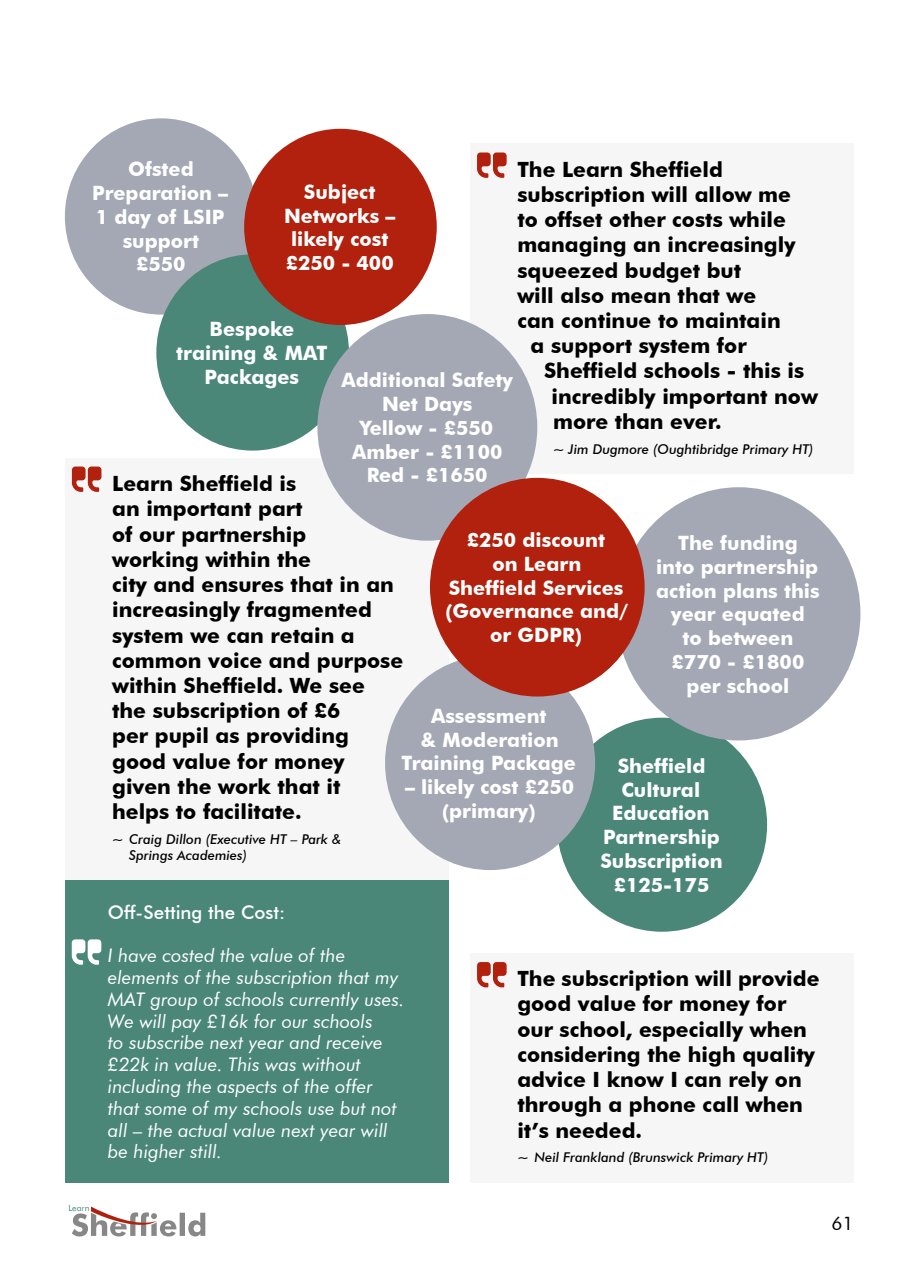
<style>
.page{position:relative;width:919px;height:1276px;background:#fff}
.page>*{position:absolute;margin:0;border:0;box-sizing:border-box;transform-origin:0 0}
.t1{font:700 21px/25.2px "Futura BT";color:#000}
.t2{font:700 19.8px/23.7px "Futura BT";color:#fff;text-align:center}
.t3{font:italic 18.75px/21.8px "Futura BT";color:#fff}
.t4{font:500 18.75px "Futura BT";color:#fff}
.t5{font:18.75px "Futura BT";color:#000}
.t6{font:italic 500 13.5px/16.2px "Futura BT";color:#000}
.t7{font:8.7px "Futura BT";color:#4a8779}
</style>
<div class="page">
<svg style="left:72px;top:1206px;width:133px;height:30px"></svg>
<div style="left:65px;top:880px;width:384px;height:302px;background:#4a8779"></div>
<div style="left:470px;top:144px;width:383px;height:307px;background:#f6f6f7"></div>
<div style="left:470px;top:426px;width:383px;height:48px;background:#f6f6f7"></div>
<svg style="left:477px;top:152px;width:29px;height:26px"></svg>
<div style="left:65px;top:118px;width:192px;height:196px;background:#a3a8b4;border-radius:50%"></div>
<div style="left:557px;top:717px;width:210px;height:214px;background:#4a8779;border-radius:50%"></div>
<div style="left:617px;top:487px;width:243px;height:253px;background:#a3a8b4;border-radius:50%"></div>
<div style="left:156px;top:254px;width:193px;height:196px;background:#4a8779;border-radius:50%"></div>
<div style="left:244px;top:129px;width:192px;height:196px;background:#b1210d;border-radius:50%"></div>
<div style="left:65px;top:458px;width:384px;height:383px;background:#f6f6f7"></div>
<div style="left:65px;top:816px;width:384px;height:64px;background:#f6f6f7"></div>
<svg style="left:72px;top:466px;width:29px;height:26px"></svg>
<div style="left:470px;top:953px;width:383px;height:206px;background:#f6f6f7"></div>
<div style="left:470px;top:1135px;width:383px;height:47px;background:#f6f6f7"></div>
<svg style="left:477px;top:962px;width:29px;height:25px"></svg>
<div style="left:385px;top:655px;width:210px;height:215px;background:#a3a8b4;border-radius:50%"></div>
<div style="left:317px;top:314px;width:220px;height:227px;background:#a3a8b4;border-radius:50%"></div>
<div style="left:430px;top:478px;width:214px;height:218px;background:#b1210d;border-radius:50%"></div>
<svg style="left:72px;top:939px;width:29px;height:25px"></svg>
<p class="t1" style="left:517px;top:156px;width:207px">The Learn Sheffield</p>
<p class="t1" style="left:517px;top:182px;width:275px">subscription will allow me</p>
<p class="t1" style="left:517px;top:207px;width:270px">to offset other costs while</p>
<p class="t1" style="left:517px;top:232px;width:280px">managing an increasingly</p>
<p class="t1" style="left:517px;top:257px;width:225px">squeezed budget but</p>
<p class="t1" style="left:517px;top:282px;width:240px">will also mean that we</p>
<p class="t1" style="left:517px;top:308px;width:265px">can continue to maintain</p>
<p class="t1" style="left:530px;top:333px;width:218px">a support system for</p>
<p class="t1" style="left:544px;top:358px;width:262px">Sheffield schools - this is</p>
<p class="t1" style="left:551px;top:383px;width:268px">incredibly important now</p>
<p class="t1" style="left:553px;top:408px;width:170px">more than ever.</p>
<p class="t6" style="left:553px;top:440px;width:262px">~ Jim Dugmore (Oughtibridge Primary HT)</p>
<p class="t2" style="left:92px;top:157px;width:137px">Ofsted<br>Preparation –<br>1 day of LSIP support<br>£550</p>
<p class="t2" style="left:284px;top:180px;width:113px">Subject<br>Networks – likely cost £250 - 400</p>
<p class="t2" style="left:176px;top:317px;width:153px">Bespoke training &amp; MAT<br>Packages</p>
<p class="t2" style="left:341px;top:368px;width:173px">Additional Safety<br>Net Days<br>Yellow - £550<br>Amber - £1100<br>Red - £1650</p>
<p class="t1" style="left:112px;top:471px;width:292px">Learn Sheffield is<br>an important part<br>of our partnership<br>working within the<br>city and ensures that in an increasingly fragmented system we can retain a common voice and purpose within Sheffield. We see the subscription of £6<br>per pupil as providing good value for money given the work that it<br>helps to facilitate.</p>
<p class="t6" style="left:129px;top:830px;width:213px;text-indent:-17px">~ Craig Dillon (Executive HT – Park &amp;<br>Springs Academies)</p>
<p class="t2" style="left:445px;top:528px;width:184px">£250 discount<br>on Learn<br>Sheffield Services (Governance and/ or GDPR)</p>
<p class="t2" style="left:656px;top:531px;width:165px">The funding<br>into partnership action plans this year equated<br>to between £770 - £1800 per school</p>
<p class="t2" style="left:401px;top:704px;width:176px">Assessment<br>&amp; Moderation<br>Training Package</p>
<p class="t2" style="left:405px;top:775px;width:171px">– likely cost £250 (primary)</p>
<p class="t2" style="left:600px;top:754px;width:124px">Sheffield<br>Cultural<br>Education<br>Partnership<br>Subscription £125-175</p>
<p class="t4" style="left:108px;top:900px;width:179px">Off-Setting the Cost:</p>
<p class="t3" style="left:108px;top:944px;width:298px">I have costed the value of the elements of the subscription that my<br>MAT group of schools currently uses.<br>We will pay £16k for our schools<br>to subscribe next year and receive £22k in value. This was without including the aspects of the offer that some of my schools use but not all – the actual value next year will be higher still.</p>
<p class="t1" style="left:517px;top:966px;width:304px">The subscription will provide good value for money for our school, especially when considering the high quality advice I know I can rely on through a phone call when it’s needed.</p>
<p class="t6" style="left:517px;top:1149px;width:252px">~ Neil Frankland (Brunswick Primary HT)</p>
<p class="t7" style="left:68px;top:1202px;width:23px">Learn</p>
<p class="t5" style="left:831px;top:1211px;width:24px">61</p>
</div>
